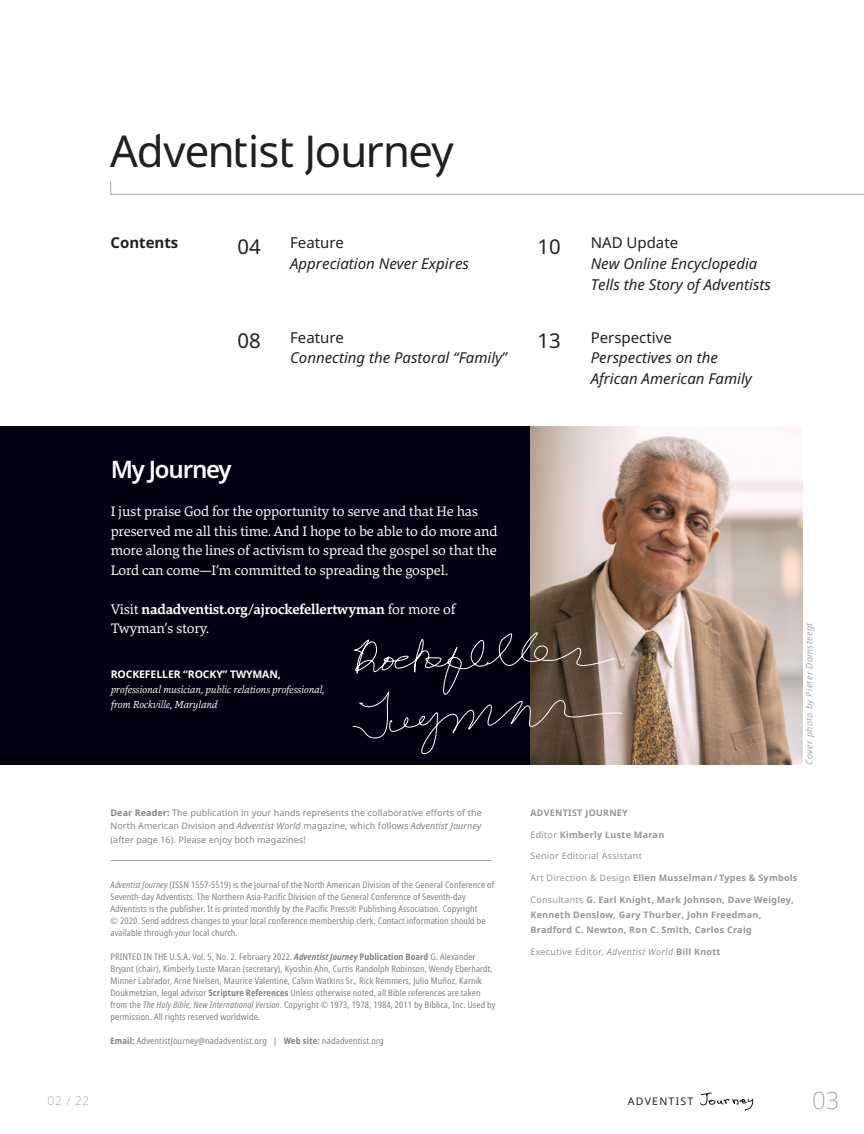
<style>
.page{position:relative;width:864px;height:1134px;background:#fff}
.page>*{position:absolute;margin:0;border:0;box-sizing:border-box;transform-origin:0 0}
.t1{font:43.95px "Advent Sans Logo";letter-spacing:-.01em;color:#231f20}
.My_Journey_Title{font:600 24px "Noto Sans";letter-spacing:-.05em;color:#fff}
.t2{font:200 23.85px "Noto Sans";color:#939598}
.TOC_Numbers{font:20.4px "Noto Sans";color:#231f20}
.TOC_Text{font:italic 15px/20.9px "Noto Sans";color:#231f20}
.t3{font:700 15px "Noto Sans";color:#231f20}
.TOC_Text-2{font:15px "Noto Sans";color:#231f20}
.My_Journey_Body{font:14.25px/19.5px "Danton";letter-spacing:-.01em;color:#fff}
.My_Journey_Body-2{font:700 14.25px/19.5px "Danton";letter-spacing:-.01em;color:#fff}
.t4{font:200 12px "Noto Sans";color:#939598}
.My_Journey_Bio_Info{font:italic 10.5px/15px "Danton";letter-spacing:-.01em;color:#fff}
.My_Journey_Name{font:700 10.5px "Noto Sans";letter-spacing:-.01em;color:#fff}
.t5{font:10.5px "Noto Sans";letter-spacing:.12em;color:#231f20}
.t6{font:condensed 9px/12px "Noto Sans";letter-spacing:.01em;color:#808285}
.Masthead{font:700 9px/15px "Noto Sans";letter-spacing:.03em;color:#939598}
.t7{font:9px/13.5px "Noto Sans";letter-spacing:.01em;color:#808285;text-align:justify}
.t8{font:9px "Noto Sans";letter-spacing:.03em;color:#939598}
.Photo_Credit{font:italic 9px "Noto Sans";letter-spacing:.04em;color:#a8a9ad}
.s1{font-style:normal}
.s2{font-weight:400}
.s3{font-weight:700}
.s4{font-style:italic}
.s5{font-weight:700;font-style:italic}
</style>
<div class="page">
<svg style="left:700px;top:1092px;width:54px;height:19px"></svg>
<div style="left:0;top:427px;width:532px;height:338px;background:#010111"></div>
<img style="left:530px;top:457px;width:273px;height:308px">
<svg style="left:110px;top:181px;width:754px;height:276px"></svg>
<hr style="left:111px;top:860px;width:380px;height:1px;background:#a8a9ad">
<svg style="left:352px;top:629px;width:270px;height:127px"></svg>
<p class="t1" style="left:111px;top:120px;width:344px">Adventist Journey</p>
<p class="t3" style="left:111px;top:232px;width:69px">Contents</p>
<p class="TOC_Numbers" style="left:237px;top:232px;width:25px">04</p>
<p class="TOC_Text" style="left:591px;top:232px;width:182px"><span class="s1">NAD Update<br></span>New Online Encyclopedia<br>Tells the Story of Adventists</p>
<p class="TOC_Text" style="left:290px;top:232px;width:180px"><span class="s1">Feature<br></span>Appreciation Never Expires</p>
<p class="TOC_Numbers" style="left:538px;top:232px;width:25px">10</p>
<p class="TOC_Numbers" style="left:237px;top:327px;width:25px">08</p>
<p class="TOC_Text-2" style="left:290px;top:327px;width:55px">Feature</p>
<p class="TOC_Numbers" style="left:538px;top:327px;width:25px">13</p>
<p class="TOC_Text" style="left:290px;top:347px;width:218px">Connecting the Pastoral “Family”</p>
<p class="TOC_Text" style="left:591px;top:326px;width:163px"><span class="s1">Perspective<br></span>Perspectives on the<br>African American Family</p>
<p class="My_Journey_Title" style="left:111px;top:453px;width:122px">My Journey</p>
<p class="My_Journey_Body" style="left:111px;top:502px;width:388px">I just praise God for the opportunity to serve and that He has preserved me all this time. And I hope to be able to do more and more along the lines of activism to spread the gospel so that the Lord can come—I’m committed to spreading the gospel.</p>
<p class="My_Journey_Body-2" style="left:111px;top:599px;width:346px"><span class="s2">Visit</span> nadadventist.org/ajrockefellertwyman <span class="s2">for more of<br>Twyman’s story.</span></p>
<p class="My_Journey_Name" style="left:111px;top:667px;width:172px">ROCKEFELLER “ROCKY” TWYMAN,</p>
<p class="My_Journey_Bio_Info" style="left:111px;top:682px;width:215px">professional musician, public relations professional, from Rockville, Maryland</p>
<p class="Photo_Credit" style="left:803px;top:765px;width:144px;rotate:-90deg">Cover photo by Pieter Damsteegt</p>
<p class="t7" style="left:111px;top:806px;width:373px"><span class="s3">Dear Reader:</span> The publication in your hands represents the collaborative efforts of the North American Division and <span class="s4">Adventist World</span> magazine, which follows <span class="s4">Adventist Journey </span>(after page 16). Please enjoy both magazines!</p>
<p class="Masthead" style="left:530px;top:805px;width:99px">ADVENTIST JOURNEY</p>
<p class="Masthead" style="left:530px;top:827px;width:135px"><span class="s2">Editor</span> Kimberly Luste Maran</p>
<p class="t8" style="left:530px;top:850px;width:113px">Senior Editorial Assistant</p>
<p class="Masthead" style="left:530px;top:870px;width:268px"><span class="s2">Art Direction &amp; Design</span> Ellen Musselman / Types &amp; Symbols</p>
<p class="Masthead" style="left:530px;top:892px;width:265px"><span class="s2">Consultants</span> G. Earl Knight, Mark Johnson, Dave Weigley,<br>Kenneth Denslow, Gary Thurber, John Freedman,<br>Bradford C. Newton, Ron C. Smith, Carlos Craig</p>
<p class="t8" style="left:530px;top:945px;width:192px">Executive Editor, <span class="s4">Adventist World</span> <span class="s3">Bill Knott</span></p>
<p class="t6" style="left:111px;top:879px;width:385px"><span class="s4">Adventist Journey</span> (ISSN 1557-5519) is the journal of the North American Division of the General Conference of Seventh-day Adventists. The Northern Asia-Pacific Division of the General Conference of Seventh-day Adventists is the publisher. It is printed monthly by the Pacific Press® Publishing Association. Copyright<br>© 2020. Send address changes to your local conference membership clerk. Contact information should be available through your local church.</p>
<p class="t6" style="left:111px;top:951px;width:387px">PRINTED IN THE U.S.A. Vol. 5, No. 2. February 2022. <span class="s5">Adventist Journey</span> <span class="s3">Publication Board</span> G. Alexander Bryant (chair), Kimberly Luste Maran (secretary), Kyoshin Ahn, Curtis Randolph Robinson, Wendy Eberhardt, Minner Labrador, Arne Nielsen, Maurice Valentine, Calvin Watkins Sr., Rick Remmers, Julio Muñoz, Karnik Doukmetzian, legal advisor <span class="s3">Scripture References</span> Unless otherwise noted, all Bible references are taken from the <span class="s4">The Holy Bible, New International Version</span>. Copyright © 1973, 1978, 1984, 2011 by Biblica, Inc. Used by permission. All rights reserved worldwide.</p>
<p class="t6" style="left:111px;top:1035px;width:275px"><span class="s3">Email:</span> AdventistJourney@nadadventist.org | <span class="s3">Web site:</span> nadadventist.org</p>
<h3 class="t4" style="left:48px;top:1092px;width:43px">02 / 22</h3>
<p class="t5" style="left:628px;top:1094px;width:67px">ADVENTIST</p>
<h3 class="t2" style="left:812px;top:1084px;width:29px">03</h3>
</div>
